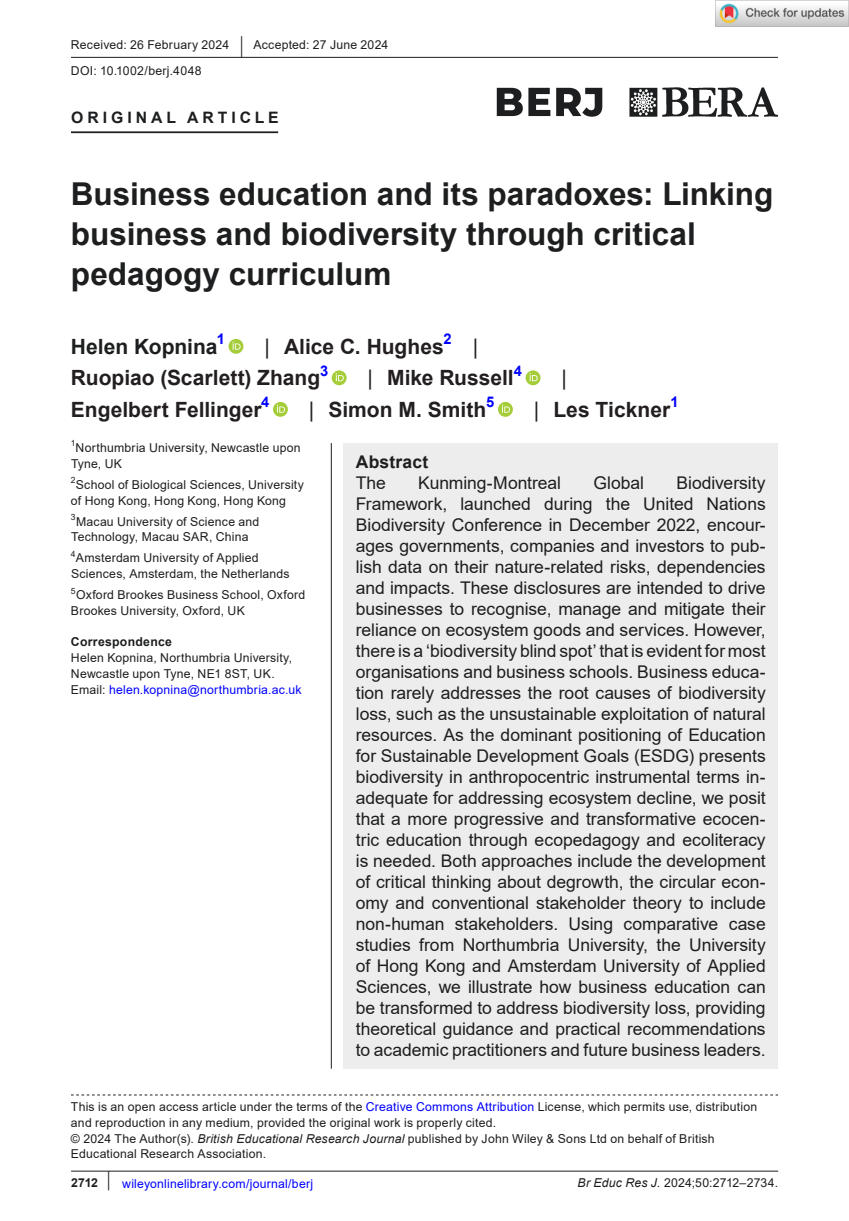
<style>
.page{position:relative;width:849px;height:1221px;background:#fff}
.page>*{position:absolute;margin:0;border:0;box-sizing:border-box;transform-origin:0 0}
.t1{font:700 31.5px/40.2px "Arial";color:#1d1e1f}
.t2{font:700 21px/31.5px "Arial";color:#231f20}
.t3{font:700 21px "Arial";color:#1d1e1f}
.t4{font:21px "Arial";color:#231f20}
.t5{font:17.5px/21px "Arial";letter-spacing:-.005em;color:#1d1e1f;text-align:justify}
.t6{font:700 17.5px "Arial";letter-spacing:.01em;color:#1d1e1f}
.t7{font:700 15.75px "Arial";letter-spacing:.25em;color:#1d1e1f}
.t8{font:12.25px/15.8px "Arial";letter-spacing:.015em;color:#1d1e1f}
.t9{font:12.25px "Arial";letter-spacing:.015em;color:#00f}
.t10{font:700 12.25px "Arial";letter-spacing:.02em;color:#1d1e1f}
.t11{font:8.58px "Arial";color:#1d1e1f}
.s1{font-size:22.93px}
.s2{font-weight:400}
.s3{color:#00f}
.s4{font-style:italic}
.s5{font-weight:700;color:#1d1e1f}
</style>
<div class="page">
<hr style="left:71px;top:1170px;width:707px;height:1px;background:#1d1e1f">
<img style="left:496px;top:88px;width:281px;height:29px">
<hr style="left:71px;top:131px;width:207px;height:2px;background:#1d1e1f">
<svg style="left:228px;top:339px;width:15px;height:15px"></svg>
<svg style="left:232px;top:341px;width:8px;height:9px"></svg>
<svg style="left:331px;top:370px;width:15px;height:15px"></svg>
<svg style="left:335px;top:373px;width:9px;height:8px"></svg>
<svg style="left:525px;top:370px;width:15px;height:15px"></svg>
<svg style="left:529px;top:373px;width:8px;height:8px"></svg>
<div style="left:273px;top:402px;width:15px;height:15px;background:#a5cd39;border-radius:50%"></div>
<svg style="left:277px;top:404px;width:8px;height:9px"></svg>
<div style="left:498px;top:402px;width:14px;height:15px;background:#a5cd39;border-radius:50%"></div>
<svg style="left:502px;top:404px;width:8px;height:9px"></svg>
<hr style="left:71px;top:57px;width:706px;height:1px;background:#1d1e1f">
<div style="left:343px;top:443px;width:434px;height:625px;background:#ededed"></div>
<hr style="left:331px;top:443px;width:1px;height:625px;background:#1d1e1f">
<svg style="left:71px;top:1094px;width:706px;height:1px"></svg>
<img style="left:715px;top:0;width:133px;height:26px">
<p class="t8" style="left:71px;top:31px;width:319px;line-height:26.2px">Received: 26 February 2024 <span class="s1">|</span> Accepted: 27 June 2024<br>DOI: 10.1002/berj.4048</p>
<p class="t7" style="left:71px;top:106px;width:209px">ORIGINAL ARTICLE</p>
<h1 class="t1" style="left:71px;top:174px;width:703px">Business education and its paradoxes: Linking business and biodiversity through critical pedagogy curriculum</h1>
<p class="t2" style="left:71px;top:331px;width:408px;text-indent:193px"><span class="s2">|</span> Alice C. Hughes<sup>2</sup> <span class="s2">|<br></span>Ruopiao (Scarlett) Zhang<sup>3</sup></p>
<p class="t3" style="left:71px;top:331px;width:155px">Helen Kopnina<sup>1</sup></p>
<p class="t2" style="left:367px;top:362px;width:156px"><span class="s2">|</span> Mike Russell<sup>4</sup></p>
<p class="t4" style="left:561px;top:363px;width:7px">|</p>
<p class="t2" style="left:71px;top:394px;width:200px">Engelbert Fellinger<sup>4</sup></p>
<p class="t2" style="left:309px;top:394px;width:187px"><span class="s2">|</span> Simon M. Smith<sup>5</sup></p>
<p class="t2" style="left:533px;top:394px;width:146px"><span class="s2">|</span> Les Tickner<sup>1</sup></p>
<p class="t11" style="left:71px;top:437px;width:6px">1</p>
<p class="t8" style="left:71px;top:439px;width:231px;text-indent:5px">Northumbria University, Newcastle upon<br>Tyne, UK</p>
<p class="t11" style="left:71px;top:474px;width:6px">2</p>
<p class="t8" style="left:71px;top:476px;width:234px;text-indent:5px">School of Biological Sciences, University of Hong Kong, Hong Kong, Hong Kong</p>
<p class="t11" style="left:71px;top:511px;width:6px">3</p>
<p class="t8" style="left:71px;top:513px;width:190px;text-indent:5px">Macau University of Science and<br>Technology, Macau SAR, China</p>
<p class="t11" style="left:71px;top:548px;width:6px">4</p>
<p class="t8" style="left:71px;top:550px;width:220px;text-indent:5px">Amsterdam University of Applied<br>Sciences, Amsterdam, the Netherlands</p>
<p class="t11" style="left:71px;top:584px;width:6px">5</p>
<p class="t8" style="left:71px;top:586px;width:236px;text-indent:5px">Oxford Brookes Business School, Oxford<br>Brookes University, Oxford, UK</p>
<p class="t10" style="left:71px;top:633px;width:102px">Correspondence</p>
<p class="t8" style="left:71px;top:649px;width:232px">Helen Kopnina, Northumbria University,<br>Newcastle upon Tyne, NE1 8ST, UK.<br>Email: <span class="s3">helen.kopnina@northumbria.ac.uk</span></p>
<p class="t6" style="left:356px;top:449px;width:74px">Abstract</p>
<p class="t5" style="left:356px;top:472px;width:32px">The</p>
<p class="t5" style="left:418px;top:472px;width:144px">Kunming-Montreal</p>
<p class="t5" style="left:593px;top:472px;width:52px">Global</p>
<p class="t5" style="left:356px;top:472px;width:411px;text-indent:320px">Biodiversity Framework, launched during the United Nations Biodiversity Conference in December 2022, encour&shy;ages governments, companies and investors to pub&shy;lish data on their nature-related risks, dependencies and impacts. These disclosures are intended to drive businesses to recognise, manage and mitigate their reliance on ecosystem goods and services. However, there is a ‘biodiversity blind spot’ that is evident for most organisations and business schools. Business educa&shy;tion rarely addresses the root causes of biodiversity loss, such as the unsustainable exploitation of natural resources. As the dominant positioning of Education for Sustainable Development Goals (ESDG) presents biodiversity in anthropocentric instrumental terms in&shy;adequate for addressing ecosystem decline, we posit that a more progressive and transformative ecocen&shy;tric education through ecopedagogy and ecoliteracy is needed. Both approaches include the development of critical thinking about degrowth, the circular econ&shy;omy and conventional stakeholder theory to include non-human stakeholders. Using comparative case studies from Northumbria University, the University of Hong Kong and Amsterdam University of Applied Sciences, we illustrate how business education can be transformed to address biodiversity loss, providing theoretical guidance and practical recommendations to academic practitioners and future business leaders.</p>
<p class="t8" style="left:71px;top:1098px;width:687px">This is an open access article under the terms of the <span class="s3">Creative Commons Attribution</span> License, which permits use, distribution and reproduction in any medium, provided the original work is properly cited.<br>© 2024 The Author(s). <span class="s4">British Educational Research Journal</span> published by John Wiley &amp; Sons Ltd on behalf of British Educational Research Association.</p>
<p class="t9" style="left:71px;top:1174px;width:243px"><span class="s5">2712</span> <sup>|</sup> wileyonlinelibrary.com/journal/berj</p>
<p class="t8" style="left:577px;top:1174px;width:202px"><span class="s4">Br Educ Res J.</span> 2024;50:2712–2734.</p>
</div>
